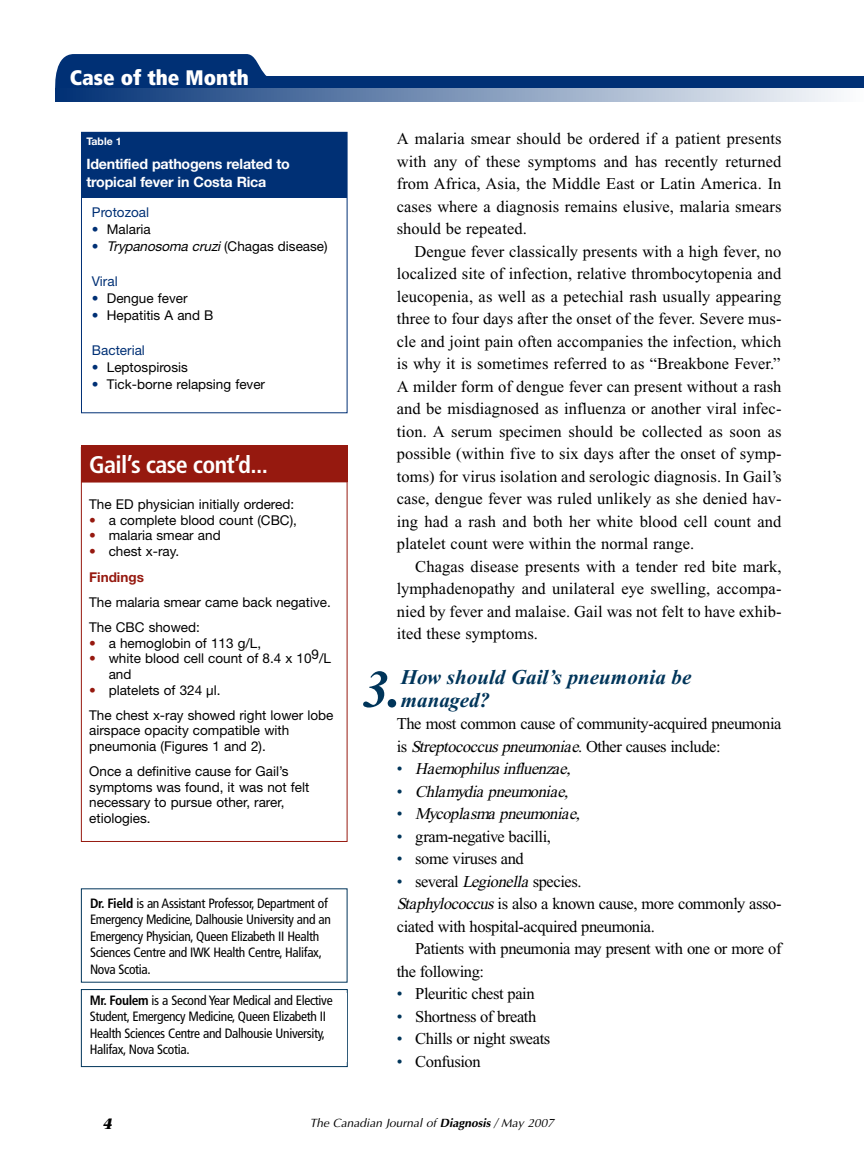
<style>
.page{position:relative;width:864px;height:1175px;background:#fff}
.page>*{position:absolute;margin:0;border:0;box-sizing:border-box;transform-origin:0 0}
.t1{font:italic 700 52.65px "Times";color:#00355a}
.t2{font:700 condensed 24px "Frutiger";letter-spacing:-.025em;color:#fff}
.t3{font:italic 700 21px/22.5px "Times";color:#00355a}
.t4{font:900 condensed 21px "Frutiger";color:#fff}
.t5{font:16.5px/22.5px "Times";letter-spacing:-.025em;color:#000;text-align:justify}
.t6{font:italic 16.5px "Times";letter-spacing:-.025em;color:#000}
.t7{font:italic 700 15px "Stone Serif";color:#000}
.t8{font:700 14.25px/18px "Helvetica Neue";letter-spacing:-.015em;color:#fff}
.t9{font:13.5px/15.8px "Helvetica Neue";color:#000}
.t10{font:condensed 13.5px/16.5px "Frutiger";letter-spacing:-.025em;color:#000}
.t11{font:italic 13.5px "Helvetica Neue";color:#000}
.t12{font:13.5px "Helvetica Neue";color:#003075}
.t13{font:italic 12px "Optima";color:#000}
.t14{font:700 10.5px "Helvetica Neue";color:#fff}
.s1{color:#003075}
.s2{font-style:normal;color:#003075}
.s3{font-style:normal}
.s4{color:#96190f}
.s5{font-weight:700;color:#96190f}
.s6{font-weight:700}
.s7{font-style:italic}
.s8{font-style:normal;color:#00355a}
.s9{color:#00355a}
</style>
<div class="page">
<svg style="left:55px;top:54px;width:212px;height:35px;background:#103d7e"></svg>
<div style="left:57px;top:76px;width:807px;height:13px;background:#003075"></div>
<svg style="left:55px;top:89px;width:782px;height:12px;background:#7992b6"></svg>
<div style="left:81px;top:989px;width:267px;height:78px;border:1px solid #00355a"></div>
<div style="left:81px;top:132px;width:266px;height:65px;background:#003075"></div>
<div style="left:81px;top:132px;width:266px;height:281px;border:1px solid #003075"></div>
<hr style="left:81px;top:196px;width:266px;height:2px;background:#003075">
<div style="left:81px;top:445px;width:267px;height:37px;background:#96190f"></div>
<div style="left:81px;top:447px;width:266px;height:395px;border:1px solid #96190f"></div>
<hr style="left:81px;top:481px;width:266px;height:1px;background:#96190f">
<p class="t4" style="left:70px;top:69px;width:181px">Case of the Month</p>
<p class="t14" style="left:86px;top:138px;width:37px">Table 1</p>
<p class="t8" style="left:86px;top:156px;width:205px">Identified pathogens related to tropical fever in Costa Rica</p>
<p class="t12" style="left:92px;top:207px;width:59px">Protozoal</p>
<p class="t9" style="left:92px;top:223px;width:60px"><span class="s1">•</span> Malaria</p>
<p class="t11" style="left:92px;top:242px;width:237px"><span class="s2">•</span> Trypanosomacruzi <span class="s3">(Chagas disease)</span></p>
<p class="t12" style="left:92px;top:276px;width:27px">Viral</p>
<p class="t9" style="left:92px;top:292px;width:97px"><span class="s1">•</span> Dengue fever</p>
<p class="t9" style="left:92px;top:309px;width:123px"><span class="s1">•</span> Hepatitis A and B</p>
<p class="t12" style="left:92px;top:345px;width:54px">Bacterial</p>
<p class="t9" style="left:92px;top:361px;width:97px"><span class="s1">•</span> Leptospirosis</p>
<p class="t9" style="left:92px;top:378px;width:175px"><span class="s1">•</span> Tick-borne relapsing fever</p>
<h2 class="t2" style="left:89px;top:455px;width:180px">Gail’s case cont’d...</h2>
<p class="t9" style="left:89px;top:497px;width:206px">The ED physician initially ordered:</p>
<p class="t9" style="left:89px;top:513px;width:209px"><span class="s4">•</span> a complete blood count (CBC),</p>
<p class="t9" style="left:89px;top:529px;width:133px"><span class="s4">•</span> malaria smear and</p>
<p class="t9" style="left:89px;top:539px;width:92px;line-height:26.2px"><span class="s4">•</span> chest x-ray.<br><span class="s5">Findings</span></p>
<p class="t9" style="left:89px;top:591px;width:243px;line-height:24.8px">The malaria smear came back negative.<br>The CBC showed:</p>
<p class="t9" style="left:89px;top:636px;width:173px"><span class="s4">•</span> a hemoglobin of 113 g/L,</p>
<p class="t9" style="left:109px;top:652px;width:224px;text-indent:-19px"><span class="s4">•</span> white blood cell count of 8.4 x 109/L and</p>
<p class="t9" style="left:89px;top:679px;width:246px;line-height:24.8px"><span class="s4">•</span> platelets of 324 µl.<br>The chest x-ray showed right lower lobe</p>
<p class="t9" style="left:89px;top:724px;width:202px">airspace opacity compatible with pneumonia (Figures 1 and 2).</p>
<p class="t9" style="left:89px;top:764px;width:222px">Once a definitive cause for Gail’s symptoms was found, it was not felt necessary to pursue other, rarer, etiologies.</p>
<p class="t10" style="left:90px;top:896px;width:242px"><span class="s6">Dr. Field</span> is an Assistant Professor, Department of Emergency Medicine, Dalhousie University and an Emergency Physician, Queen Elizabeth II Health Sciences Centre and IWK Health Centre, Halifax, Nova Scotia.</p>
<p class="t10" style="left:90px;top:993px;width:244px"><span class="s6">Mr. Foulem</span> is a Second Year Medical and Elective Student, Emergency Medicine, Queen Elizabeth II Health Sciences Centre and Dalhousie University, Halifax, Nova Scotia.</p>
<p class="t5" style="left:397px;top:129px;width:386px">A malaria smear should be ordered if a patient presents with any of these symptoms and has recently returned from Africa, Asia, the Middle East or Latin America. In cases where a diagnosis remains elusive, malaria smears should be repeated.</p>
<p class="t5" style="left:397px;top:241px;width:386px;text-indent:18px">Dengue fever classically presents with a high fever, no localized site of infection, relative thrombocytopenia and leucopenia, as well as a petechial rash usually appearing three to four days after the onset of the fever. Severe mus&shy;cle and joint pain often accompanies the infection, which is why it is sometimes referred to as “Breakbone Fever.” A milder form of dengue fever can present without a rash and be misdiagnosed as influenza or another viral infec&shy;tion. A serum specimen should be collected as soon as possible (within five to six days after the onset of symp&shy;toms) for virus isolation and serologic diagnosis. In Gail’s case, dengue fever was ruled unlikely as she denied hav&shy;ing had a rash and both her white blood cell count and platelet count were within the normal range.</p>
<p class="t5" style="left:397px;top:556px;width:386px;text-indent:18px">Chagas disease presents with a tender red bite mark, lymphadenopathy and unilateral eye swelling, accompa&shy;nied by fever and malaise. Gail was not felt to have exhib&shy;ited these symptoms.</p>
<h1 class="t1" style="left:362px;top:672px;width:41px">3.</h1>
<p class="t3" style="left:401px;top:668px;width:292px">How should Gail’s pneumonia be managed?</p>
<p class="t5" style="left:397px;top:714px;width:386px">The most common cause of community-acquired pneumonia is <span class="s7">Streptococcuspneumoniae</span>. Other causes include:</p>
<p class="t6" style="left:397px;top:763px;width:178px"><span class="s8">•</span> Haemophilus influenzae,</p>
<p class="t6" style="left:397px;top:785px;width:176px"><span class="s8">•</span> Chlamydia pneumoniae,</p>
<p class="t6" style="left:397px;top:808px;width:188px"><span class="s8">•</span> Mycoplasma pneumoniae,</p>
<p class="t5" style="left:397px;top:826px;width:156px"><span class="s9">•</span> gram-negative bacilli,</p>
<p class="t5" style="left:397px;top:849px;width:129px"><span class="s9">•</span> some viruses and</p>
<p class="t5" style="left:397px;top:871px;width:386px;text-align:left"><span class="s9">•</span> several <span class="s7">Legionella</span> species.<br><span class="s7">Staphylococcus</span>is also a known cause, more commonly asso&shy;ciated with hospital-acquired pneumonia.</p>
<p class="t5" style="left:397px;top:939px;width:386px;text-indent:18px">Patients with pneumonia may present with one or more of the following:</p>
<p class="t5" style="left:397px;top:984px;width:139px"><span class="s9">•</span> Pleuritic chest pain</p>
<p class="t5" style="left:397px;top:1006px;width:141px"><span class="s9">•</span> Shortness of breath</p>
<p class="t5" style="left:397px;top:1029px;width:155px"><span class="s9">•</span> Chills or night sweats</p>
<p class="t5" style="left:397px;top:1051px;width:85px"><span class="s9">•</span> Confusion</p>
<p class="t7" style="left:103px;top:1118px;width:11px">4</p>
<p class="t13" style="left:310px;top:1115px;width:246px">The Canadian Journal of <span class="s6">Diagnosis</span> / May 2007</p>
</div>
